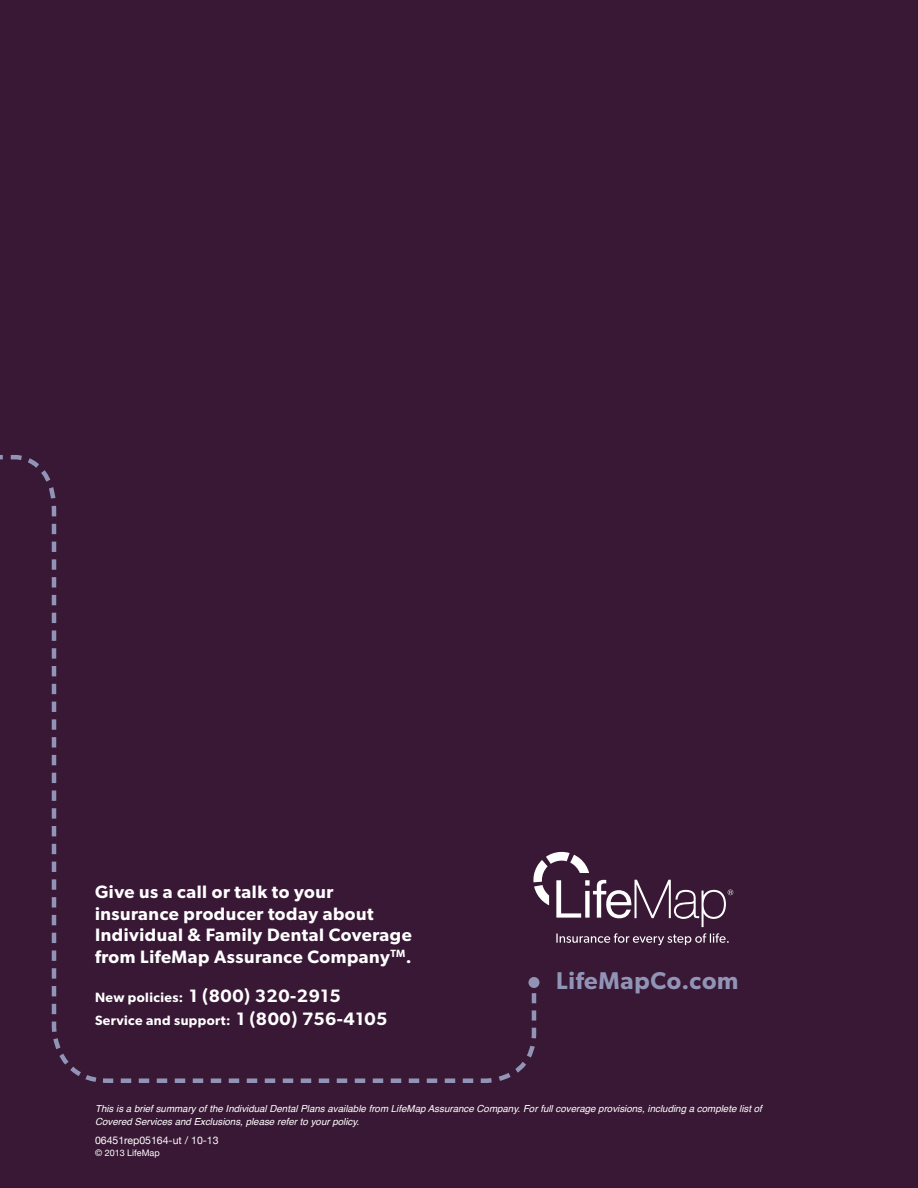
<style>
.page{position:relative;width:918px;height:1188px;background:#381834}
.page>*{position:absolute;margin:0;border:0;box-sizing:border-box;transform-origin:0 0}
.t1{font:600 24.3px "Gibson";letter-spacing:.03em;color:#9194b6}
.t2{font:600 18px/21.6px "Gibson";letter-spacing:.03em;color:#fff}
.t3{font:600 13.5px "Gibson";letter-spacing:.03em;color:#fff}
.t4{font:10.5px "Helvetica Neue";color:#fff}
.t5{font:italic 9.75px/13.5px "Helvetica";color:#fff}
.t6{font:9px "Helvetica Neue";color:#fff}
.s1{font-size:13.5px}
.s2{font-size:18px}
</style>
<div class="page">
<svg style="left:0;top:455px;width:538px;height:628px"></svg>
<svg style="left:556px;top:933px;width:173px;height:12px"></svg>
<svg style="left:533px;top:851px;width:200px;height:76px"></svg>
<h2 class="t2" style="left:95px;top:881px;width:318px">Give us a call or talk to your insurance producer today about<br>Individual &amp; Family Dental Coverage from LifeMap Assurance Company<sup>TM</sup>.</h2>
<h2 class="t2" style="left:95px;top:985px;width:247px"><span class="s1">New policies:</span> 1 (800) 320-2915</h2>
<h3 class="t3" style="left:95px;top:1012px;width:294px">Service and support: <span class="s2">1 (800) 756-4105</span></h3>
<h1 class="t1" style="left:556px;top:966px;width:184px">LifeMapCo.com</h1>
<p class="t5" style="left:95px;top:1102px;width:668px">This is a brief summary of the Individual Dental Plans available from LifeMap Assurance Company. For full coverage provisions, including a complete list of<br>Covered Services and Exclusions, please refer to your policy.</p>
<p class="t4" style="left:95px;top:1132px;width:125px">06451rep05164-ut / 10-13</p>
<p class="t6" style="left:95px;top:1146px;width:66px">© 2013 LifeMap</p>
</div>
